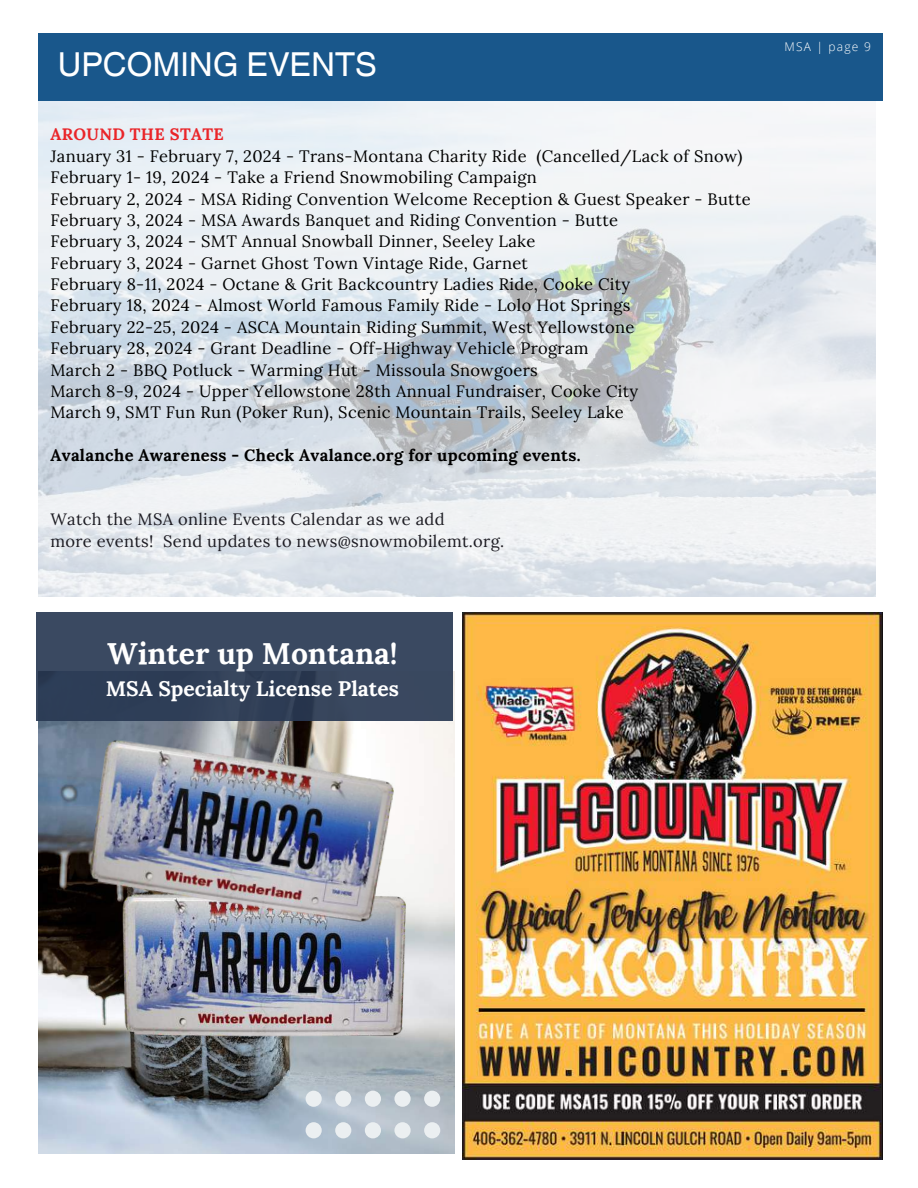
<style>
.page{position:relative;width:918px;height:1188px;background:#fff}
.page>*{position:absolute;margin:0;border:0;box-sizing:border-box;transform-origin:0 0}
.t1{font:33px "Helvetica World";color:#fff}
.t2{font:700 30px "Lora";color:#fff}
.t3{font:700 21px "Lora";color:#fff}
.t4{font:16.5px/21.3px "Lora";letter-spacing:.02em;color:#000}
.t5{font:16.5px/21.3px "Lora";letter-spacing:.02em;color:#1d1c23}
.t6{font:700 16.5px "Lora";letter-spacing:.02em;color:#000}
.t7{font:700 16.5px "Lora";letter-spacing:.02em;color:#ea2529}
.t8{font:300 12px "Open Sans";letter-spacing:.1em;color:#fff}
</style>
<div class="page">
<img style="left:38px;top:101px;width:837px;height:495px">
<div style="left:38px;top:33px;width:845px;height:68px;background:#19578b"></div>
<img style="left:38px;top:671px;width:417px;height:483px">
<div style="left:37px;top:612px;width:416px;height:108px;background:linear-gradient(to right,#33425b,#3a4860)"></div>
<img style="left:462px;top:613px;width:421px;height:546px">
<div style="left:306px;top:1091px;width:16px;height:16px;background:#ebeff1;border-radius:50%"></div>
<div style="left:335px;top:1091px;width:16px;height:16px;background:#ebeff1;border-radius:50%"></div>
<div style="left:365px;top:1091px;width:16px;height:16px;background:#ebeff1;border-radius:50%"></div>
<div style="left:394px;top:1091px;width:17px;height:16px;background:#ebeff1;border-radius:50%"></div>
<div style="left:424px;top:1091px;width:16px;height:16px;background:#ebeff1;border-radius:50%"></div>
<div style="left:306px;top:1122px;width:16px;height:16px;background:#ebeff1;border-radius:50%"></div>
<div style="left:335px;top:1122px;width:16px;height:16px;background:#ebeff1;border-radius:50%"></div>
<div style="left:365px;top:1122px;width:16px;height:16px;background:#ebeff1;border-radius:50%"></div>
<div style="left:394px;top:1122px;width:17px;height:16px;background:#ebeff1;border-radius:50%"></div>
<div style="left:424px;top:1122px;width:16px;height:16px;background:#ebeff1;border-radius:50%"></div>
<img style="left:119px;top:892px;width:288px;height:147px">
<img style="left:82px;top:735px;width:316px;height:194px">
<h1 class="t1" style="left:58px;top:45px;width:321px">UPCOMING EVENTS</h1>
<p class="t7" style="left:50px;top:124px;width:175px">AROUND THE STATE</p>
<p class="t4" style="left:50px;top:145px;width:702px">January 31 - February 7, 2024 - Trans-Montana Charity Ride (Cancelled/Lack of Snow)<br>February 1- 19, 2024 - Take a Friend Snowmobiling Campaign<br>February 2, 2024 - MSA Riding Convention Welcome Reception &amp; Guest Speaker - Butte February 3, 2024 - MSA Awards Banquet and Riding Convention - Butte<br>February 3, 2024 - SMT Annual Snowball Dinner, Seeley Lake<br>February 3, 2024 - Garnet Ghost Town Vintage Ride, Garnet<br>February 8-11, 2024 - Octane &amp; Grit Backcountry Ladies Ride, Cooke City<br>February 18, 2024 - Almost World Famous Family Ride - Lolo Hot Springs<br>February 22-25, 2024 - ASCA Mountain Riding Summit, West Yellowstone<br>February 28, 2024 - Grant Deadline - Off-Highway Vehicle Program<br>March 2 - BBQ Potluck - Warming Hut - Missoula Snowgoers<br>March 8-9, 2024 - Upper Yellowstone 28th Annual Fundraiser, Cooke City<br>March 9, SMT Fun Run (Poker Run), Scenic Mountain Trails, Seeley Lake</p>
<p class="t6" style="left:50px;top:444px;width:532px">Avalanche Awareness - Check Avalance.org for upcoming events.</p>
<p class="t5" style="left:50px;top:508px;width:455px">Watch the MSA online Events Calendar as we add<br>more events! Send updates to news@snowmobilemt.org.</p>
<h2 class="t2" style="left:107px;top:633px;width:292px">Winter up Montana!</h2>
<p class="t3" style="left:106px;top:675px;width:295px">MSA Specialty License Plates</p>
<p class="t8" style="left:785px;top:38px;width:88px">MSA | page 9</p>
</div>
